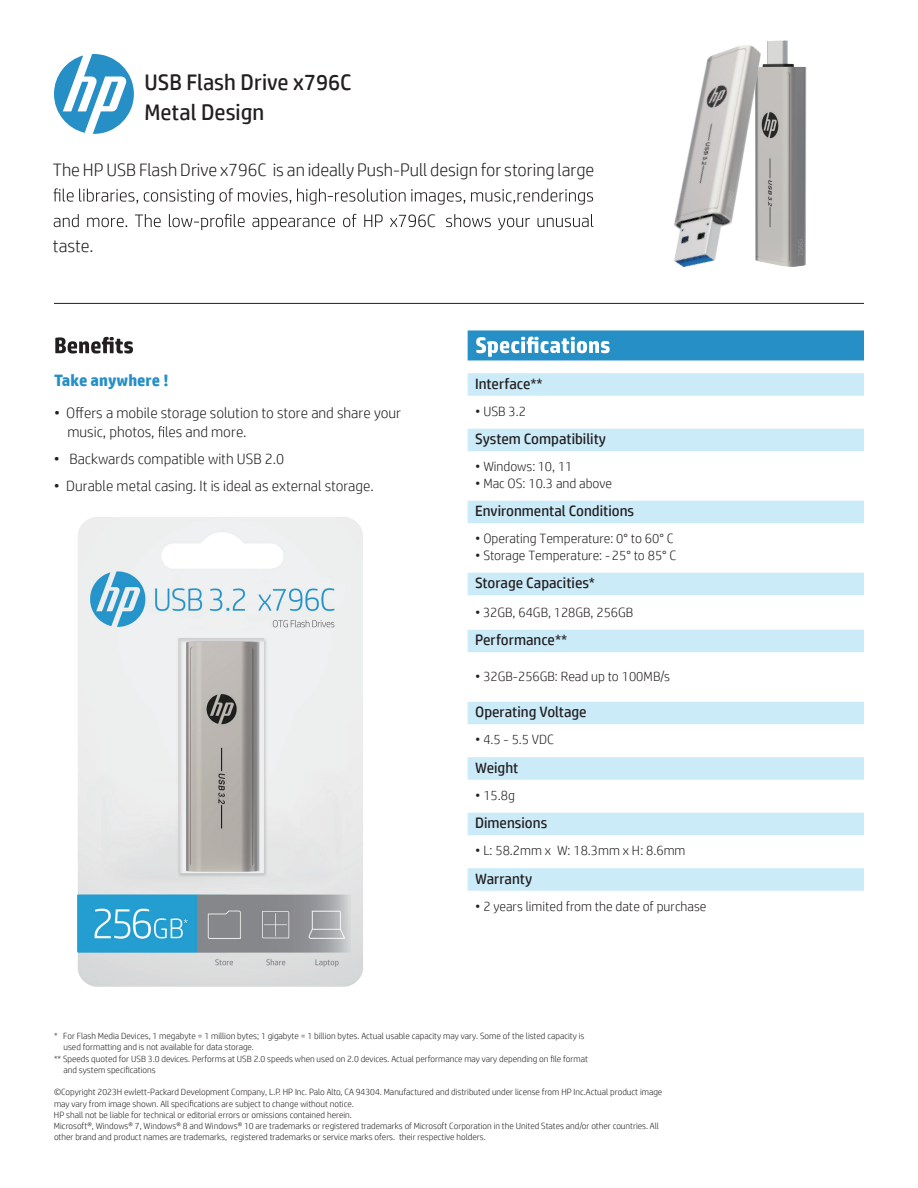
<style>
.page{position:relative;width:918px;height:1188px;background:#fff}
.page>*{position:absolute;margin:0;border:0;box-sizing:border-box;transform-origin:0 0}
.t1{font:22.5px/30px "HP Simplified";color:#231f20}
.t2{font:300 18px "HP Simplified";color:#231f20}
.t3{font:700 16.5px "HP Simplified";color:#268fc5}
.t4{font:300 15px/19.5px "HP Simplified";color:#231f20}
.t5{font:15px "HP Simplified";color:#231f20}
.t6{font:300 13.5px "HP Simplified";color:#231f20}
.t7{font:300 9px/11.2px "HP Simplified";color:#231f20}
</style>
<div class="page">
<svg style="left:54px;top:188px;width:500px;height:17px"></svg>
<svg style="left:54px;top:214px;width:500px;height:16px"></svg>
<svg style="left:55px;top:337px;width:78px;height:17px"></svg>
<svg style="left:158px;top:426px;width:6px;height:11px"></svg>
<div style="left:468px;top:330px;width:396px;height:30px;background:#268fc5"></div>
<div style="left:468px;top:373px;width:396px;height:23px;background:#cbebf9"></div>
<div style="left:468px;top:429px;width:396px;height:22px;background:#cbebf9"></div>
<div style="left:468px;top:501px;width:396px;height:22px;background:#cbebf9"></div>
<div style="left:468px;top:573px;width:396px;height:22px;background:#cbebf9"></div>
<div style="left:468px;top:630px;width:396px;height:22px;background:#cbebf9"></div>
<div style="left:468px;top:702px;width:396px;height:22px;background:#cbebf9"></div>
<div style="left:468px;top:757px;width:396px;height:23px;background:#cbebf9"></div>
<div style="left:468px;top:813px;width:396px;height:22px;background:#cbebf9"></div>
<div style="left:468px;top:868px;width:396px;height:23px;background:#cbebf9"></div>
<svg style="left:476px;top:337px;width:134px;height:20px"></svg>
<svg style="left:54px;top:54px;width:80px;height:80px"></svg>
<hr style="left:54px;top:303px;width:810px;height:1px;background:#231f20">
<svg style="left:190px;top:1100px;width:3px;height:7px"></svg>
<img style="left:554px;top:40px;width:310px;height:264px">
<img style="left:77px;top:517px;width:286px;height:470px">
<h1 class="t1" style="left:144px;top:67px;width:209px">USB Flash Drive x796C<br>Metal Design</h1>
<h2 class="t2" style="left:53px;top:160px;width:543px">The HP USB Flash Drive x796C is an ideally Push-Pull design for storing large</h2>
<h2 class="t2" style="left:53px;top:236px;width:42px">taste.</h2>
<h2 class="t2" style="left:427px;top:211px;width:11px">C</h2>
<h3 class="t3" style="left:54px;top:371px;width:116px">Take anywhere !</h3>
<h3 class="t4" style="left:67px;top:403px;width:335px;text-indent:-13px">• Offers a mobile storage solution to store and share your music, photos, les and more.</h3>
<h3 class="t4" style="left:54px;top:449px;width:232px">• Backwards compatible with USB 2.0</h3>
<h3 class="t4" style="left:54px;top:476px;width:321px">• Durable metal casing. It is ideal as external storage.</h3>
<h3 class="t5" style="left:475px;top:375px;width:69px">Interface**</h3>
<h3 class="t6" style="left:475px;top:404px;width:52px">• USB 3.2</h3>
<h3 class="t5" style="left:475px;top:431px;width:133px">System Compatibility</h3>
<h3 class="t6" style="left:475px;top:459px;width:99px">• Windows: 10, 11</h3>
<h3 class="t6" style="left:475px;top:476px;width:138px">• Mac OS: 10.3 and above</h3>
<h3 class="t5" style="left:475px;top:503px;width:161px">Environmental Conditions</h3>
<h3 class="t6" style="left:475px;top:531px;width:200px">• Operating Temperature: 0° to 60° C</h3>
<h3 class="t6" style="left:475px;top:548px;width:203px">• Storage Temperature: -25° to 85° C</h3>
<h3 class="t5" style="left:475px;top:575px;width:121px">Storage Capacities*</h3>
<h3 class="t6" style="left:475px;top:605px;width:160px">• 32GB, 64GB, 128GB, 256GB</h3>
<h3 class="t5" style="left:475px;top:632px;width:94px">Performance**</h3>
<h3 class="t6" style="left:475px;top:669px;width:196px">• 32GB-256GB: Read up to 100MB/s</h3>
<h3 class="t5" style="left:475px;top:704px;width:113px">Operating Voltage</h3>
<h3 class="t6" style="left:475px;top:732px;width:80px">• 4.5 - 5.5 VDC</h3>
<h3 class="t5" style="left:475px;top:759px;width:45px">Weight</h3>
<h3 class="t6" style="left:475px;top:788px;width:41px">• 15.8g</h3>
<h3 class="t5" style="left:475px;top:815px;width:74px">Dimensions</h3>
<h3 class="t6" style="left:475px;top:843px;width:212px">• L: 58.2mm x W: 18.3mm x H: 8.6mm</h3>
<h3 class="t5" style="left:475px;top:870px;width:59px">Warranty</h3>
<h3 class="t6" style="left:475px;top:899px;width:233px">• 2 years limited from the date of purchase</h3>
<p class="t7" style="left:54px;top:1030px;width:532px">* For Flash Media Devices, 1 megabyte = 1 million bytes; 1 gigabyte = 1 billion bytes. Actual usable capacity may vary. Some of the listed capacity is</p>
<p class="t7" style="left:63px;top:1041px;width:192px">used formatting and is not available for data storage.</p>
<p class="t7" style="left:54px;top:1053px;width:535px">** Speeds quoted for USB 3.0 devices. Performs at USB 2.0 speeds when used on 2.0 devices. Actual performance may vary depending on file format</p>
<p class="t7" style="left:63px;top:1064px;width:94px">and system specifications</p>
<p class="t7" style="left:54px;top:1086px;width:610px">©Copyright 2023H ewlett-Packard Development Company, L.P. HP Inc. Palo Alto, CA 94304. Manufactured and distributed under license from HP Inc.Actual product image may vary from image shown. All speci cations are subject to change without notice.<br>HP shall not be liable for technical or editorial errors or omissions contained herein.<br>Microsoft®, Windows® 7, Windows® 8 and Windows® 10 are trademarks or registered trademarks of Microsoft Corporation in the United States and/or other countries. All other brand and product names are trademarks, registered trademarks or service marks ofers. their respective holders.</p>
</div>
